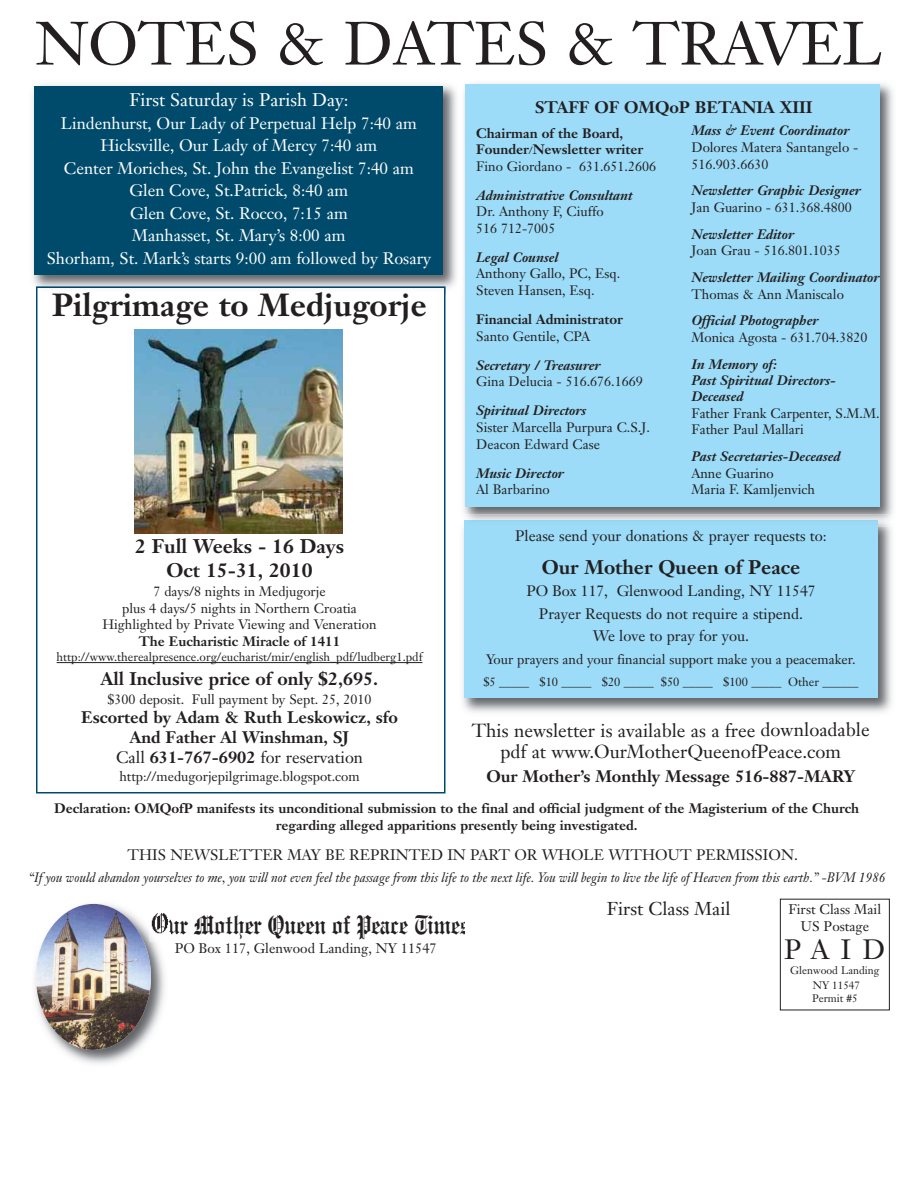
<style>
.page{position:relative;width:918px;height:1188px;background:#fff}
.page>*{position:absolute;margin:0;border:0;box-sizing:border-box;transform-origin:0 0}
.t1{font:60px "Janson Text";color:#231f20}
.t2{font:700 31.5px "Janson Text";color:#231f20}
.t3{font:27.6px "Janson Text";color:#231f20}
.t4{font:700 26.7px "Engravers Old English BT";color:#231f20;scale:.76 1}
.t5{font:700 19.5px/23.9px "Janson Text";color:#231f20;text-align:center}
.t6{font:18.6px/21.6px "Janson Text";color:#231f20;text-align:center}
.t7{font:18.45px "Janson Text";color:#231f20}
.t8{font:700 18px "Janson Text";color:#231f20}
.t9{font:18px "Janson Text";color:#fff}
.t10{font:16.5px/22.5px "Janson Text";color:#fff;text-align:center}
.t11{font:700 16.5px/20.2px "Janson Text";color:#231f20;text-align:center}
.t12{font:15px/22.5px "Janson Text";color:#231f20;text-align:center}
.t13{font:13.8px/17px "Janson Text";color:#231f20;text-align:center}
.t14{font:13.5px/16.5px "Janson Text";color:#231f20}
.t15{font:700 13.5px/16.5px "Janson Text";color:#231f20;text-align:center}
.t16{font:italic 700 13.5px/16.2px "Janson Text";color:#231f20}
.t17{font:italic 13.5px "Janson Text";color:#231f20;scale:.95 1}
.t18{font:12px "Janson Text";color:#231f20}
.t19{font:10.8px/15.3px "Janson Text";color:#231f20;text-align:center}
.s1{font-weight:400}
.s2{font-weight:400;font-size:10.5px}
</style>
<div class="page">
<div style="left:36px;top:286px;width:410px;height:508px;border:2px solid #004b6c"></div>
<div style="left:780px;top:899px;width:110px;height:111px;border:1px solid #231f20"></div>
<img style="left:34px;top:903px;width:131px;height:161px">
<img style="left:149px;top:911px;width:21px;height:31px">
<img style="left:36px;top:904px;width:115px;height:146px;border-radius:50%">
<img style="left:32px;top:84px;width:425px;height:205px">
<img style="left:36px;top:286px;width:410px;height:8px">
<div style="left:34px;top:86px;width:409px;height:189px;background:#004b6c"></div>
<img style="left:462px;top:526px;width:430px;height:187px">
<div style="left:464px;top:521px;width:414px;height:177px;background:#9cdcf8"></div>
<img style="left:463px;top:83px;width:430px;height:431px">
<div style="left:465px;top:85px;width:415px;height:422px;background:#9cdcf8"></div>
<hr style="left:57px;top:662px;width:365px;height:1px;background:#231f20">
<img style="left:134px;top:330px;width:209px;height:203px">
<h1 class="t1" style="left:36px;top:20px;width:849px">NOTES &amp; DATES &amp; TRAVEL</h1>
<h3 class="t9" style="left:129px;top:93px;width:221px">First Saturday is Parish Day:</h3>
<p class="t10" style="left:47px;top:113px;width:386px">Lindenhurst, Our Lady of Perpetual Help 7:40 am Hicksville, Our Lady of Mercy 7:40 am<br>Center Moriches, St. John the Evangelist 7:40 am Glen Cove, St.Patrick, 8:40 am<br>Glen Cove, St. Rocco, 7:15 am<br>Manhasset, St. Mary’s 8:00 am<br>Shorham, St. Mark’s starts 9:00 am followed by Rosary</p>
<h2 class="t2" style="left:52px;top:292px;width:376px">Pilgrimage to Medjugorje</h2>
<h3 class="t5" style="left:135px;top:537px;width:210px">2 Full Weeks - 16 Days<br>Oct 15-31, 2010</h3>
<p class="t14" style="left:102px;top:585px;width:276px;text-align:center">7 days/8 nights in Medjugorje<br>plus 4 days/5 nights in Northern Croatia<br>Highlighted by Private Viewing and Veneration</p>
<p class="t15" style="left:139px;top:634px;width:203px">The Eucharistic Miracle of 1411</p>
<p class="t18" style="left:57px;top:652px;width:367px">http://www.therealpresence.org/eucharist/mir/english_pdf/ludberg1.pdf</p>
<h3 class="t8" style="left:101px;top:672px;width:279px">All Inclusive price of only $2,695.</h3>
<p class="t14" style="left:108px;top:692px;width:265px">$300 deposit. Full payment by Sept. 25, 2010</p>
<p class="t11" style="left:81px;top:709px;width:318px">Escorted by Adam &amp; Ruth Leskowicz, sfo<br>And Father Al Winshman, SJ<br><span class="s1">Call</span> 631-767-6902 <span class="s1">for reservation</span></p>
<p class="t14" style="left:119px;top:770px;width:242px">http://medugorjepilgrimage.blogspot.com</p>
<p class="t11" style="left:535px;top:99px;width:279px">STAFF OF OMQoP BETANIA XIII</p>
<p class="t15" style="left:476px;top:126px;width:181px;text-align:left">Chairman of the Board,<br>Founder<span class="s2">/</span>Newsletter writer<br><span class="s1">Fino Giordano - 631.651.2606</span></p>
<p class="t16" style="left:476px;top:188px;width:158px">Administrative Consultant</p>
<p class="t14" style="left:476px;top:205px;width:129px">Dr. Anthony F, Ciuffo<br>516 712-7005</p>
<p class="t16" style="left:476px;top:250px;width:84px">Legal Counsel</p>
<p class="t14" style="left:476px;top:267px;width:145px">Anthony Gallo, PC, Esq.<br>Steven Hansen, Esq.</p>
<p class="t15" style="left:476px;top:313px;width:148px">Financial Administrator</p>
<p class="t14" style="left:476px;top:329px;width:115px">Santo Gentile, CPA</p>
<p class="t16" style="left:476px;top:359px;width:126px">Secretary / Treasurer</p>
<p class="t14" style="left:476px;top:375px;width:168px">Gina Delucia - 516.676.1669</p>
<p class="t16" style="left:476px;top:404px;width:111px">Spiritual Directors</p>
<p class="t14" style="left:476px;top:421px;width:175px">Sister Marcella Purpura C.S.J.<br>Deacon Edward Case</p>
<p class="t16" style="left:476px;top:466px;width:89px">Music Director</p>
<p class="t14" style="left:476px;top:483px;width:75px">Al Barbarino</p>
<p class="t16" style="left:691px;top:124px;width:159px">Mass &amp; Event Coordinator</p>
<p class="t14" style="left:691px;top:141px;width:168px">Dolores Matera Santangelo -<br>516.903.6630</p>
<p class="t16" style="left:691px;top:184px;width:171px">Newsletter Graphic Designer</p>
<p class="t14" style="left:691px;top:200px;width:162px">Jan Guarino - 631.368.4800</p>
<p class="t16" style="left:691px;top:227px;width:104px">Newsletter Editor</p>
<p class="t14" style="left:691px;top:244px;width:151px">Joan Grau - 516.801.1035</p>
<p class="t16" style="left:691px;top:271px;width:190px">Newsletter Mailing Coordinator</p>
<p class="t14" style="left:691px;top:287px;width:154px">Thomas &amp; Ann Maniscalo</p>
<p class="t16" style="left:691px;top:314px;width:129px">Official Photographer</p>
<p class="t14" style="left:691px;top:331px;width:178px">Monica Agosta - 631.704.3820</p>
<p class="t16" style="left:691px;top:357px;width:146px">In Memory of:<br>Past Spiritual Directors-<br>Deceased</p>
<p class="t14" style="left:691px;top:406px;width:190px">Father Frank Carpenter, S.M.M.<br>Father Paul Mallari</p>
<p class="t16" style="left:691px;top:450px;width:151px">Past Secretaries-Deceased</p>
<p class="t14" style="left:691px;top:466px;width:125px">Anne Guarino<br>Maria F. Kamljenvich</p>
<p class="t12" style="left:515px;top:526px;width:313px">Please send your donations &amp; prayer requests to:</p>
<h3 class="t5" style="left:542px;top:557px;width:260px">Our Mother Queen of Peace</h3>
<p class="t12" style="left:526px;top:581px;width:291px">PO Box 117, Glenwood Landing, NY 11547<br>Prayer Requests do not require a stipend.<br>We love to pray for you.</p>
<p class="t14" style="left:486px;top:652px;width:371px">Your prayers and your financial support make you a peacemaker.</p>
<p class="t18" style="left:483px;top:677px;width:377px">$5 _____ $10 _____ $20 _____ $50 _____ $100 _____ Other ______</p>
<h3 class="t6" style="left:472px;top:721px;width:399px">This newsletter is available as a free downloadable pdf at www.OurMotherQueenofPeace.com</h3>
<p class="t11" style="left:486px;top:768px;width:370px">Our Mother’s Monthly Message 516-887-MARY</p>
<p class="t15" style="left:54px;top:802px;width:807px">Declaration: OMQofP manifests its unconditional submission to the final and official judgment of the Magisterium of the Church regarding alleged apparitions presently being investigated.</p>
<p class="t12" style="left:128px;top:845px;width:672px">THIS NEWSLETTER MAY BE REPRINTED IN PART OR WHOLE WITHOUT PERMISSION.</p>
<p class="t17" style="left:29px;top:872px;width:904px">“If you would abandon yourselves to me, you will not even feel the passage from this life to the next life. You will begin to live the life of Heaven from this earth.” -BVM 1986</p>
<h3 class="t7" style="left:607px;top:902px;width:125px">First Class Mail</h3>
<h3 class="t4" style="left:151px;top:915px;width:421px">Our Mother Queen of Peace Times</h3>
<p class="t13" style="left:788px;top:903px;width:94px">First Class Mail<br>US Postage</p>
<h3 class="t3" style="left:784px;top:938px;width:103px">PAID</h3>
<p class="t19" style="left:790px;top:964px;width:91px">Glenwood Landing<br>NY 11547</p>
<p class="t19" style="left:812px;top:992px;width:47px">Permit #5</p>
<p class="t13" style="left:175px;top:941px;width:263px">PO Box 117, Glenwood Landing, NY 11547</p>
</div>
